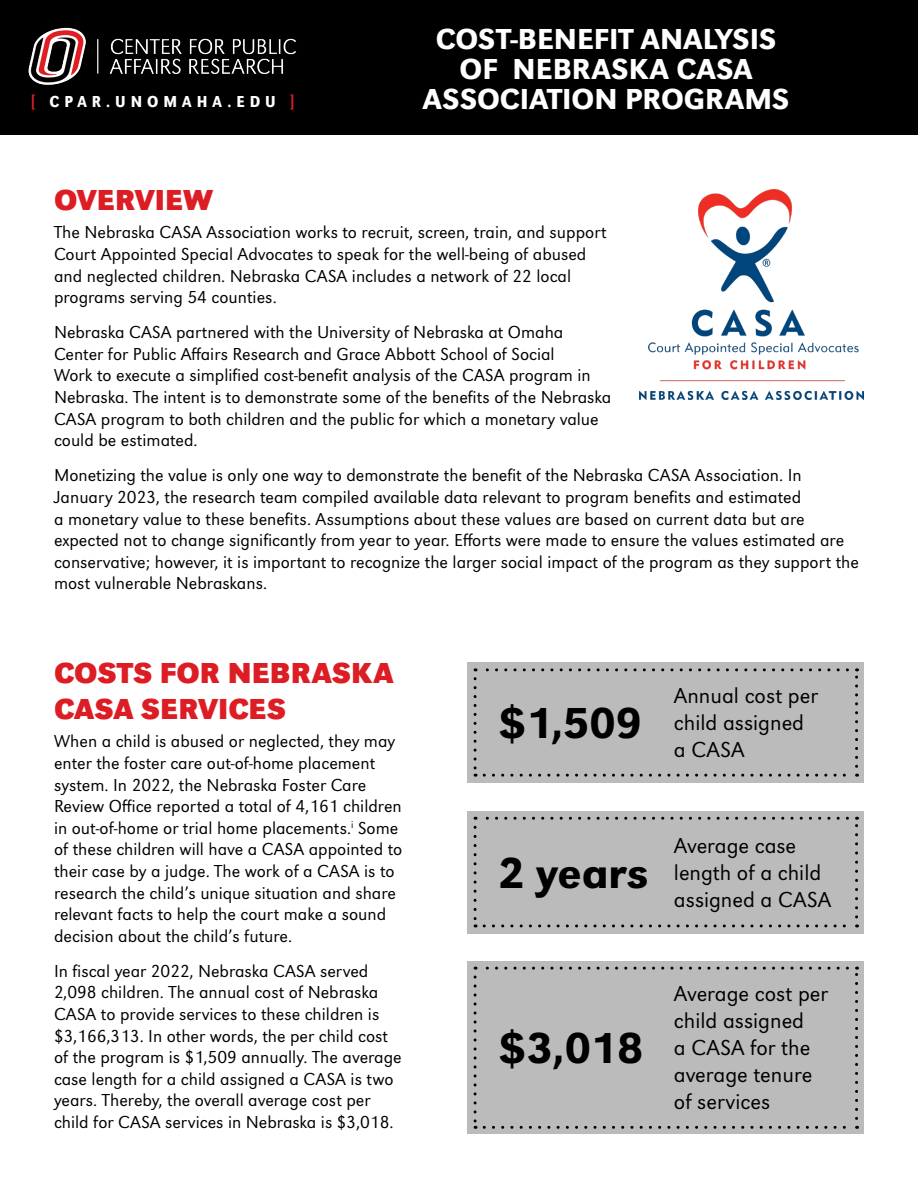
<style>
.page{position:relative;width:918px;height:1188px;background:#fff}
.page>*{position:absolute;margin:0;border:0;box-sizing:border-box;transform-origin:0 0}
.Text{font:500 45px "URW Grotesk";color:#000001}
.t1{font:500 30px "URW Grotesk";color:#fff}
.t2{font:700 30px/36px "URW Grotesk";color:#dd1d24}
.Text-2{font:300 22.5px/27px "URW Grotesk";color:#000001}
.Text-3{font:300 18px/21.6px "URW Grotesk";color:#000001}
.t3{font:500 16.5px "URW Grotesk Ext Nar";letter-spacing:.3em;color:#fff}
.s1{color:#dd1d24}
</style>
<div class="page">
<div style="left:468px;top:961px;width:396px;height:173px;background:#bcbbbc"></div>
<svg style="left:474px;top:977px;width:3px;height:152px"></svg>
<svg style="left:484px;top:1126px;width:374px;height:3px"></svg>
<svg style="left:855px;top:967px;width:3px;height:151px"></svg>
<svg style="left:475px;top:967px;width:372px;height:3px"></svg>
<div style="left:468px;top:811px;width:396px;height:123px;background:#bcbbbc"></div>
<svg style="left:474px;top:827px;width:3px;height:100px"></svg>
<svg style="left:484px;top:924px;width:374px;height:3px"></svg>
<svg style="left:855px;top:817px;width:3px;height:100px"></svg>
<svg style="left:475px;top:817px;width:372px;height:3px"></svg>
<div style="left:468px;top:662px;width:396px;height:121px;background:#bcbbbc"></div>
<svg style="left:474px;top:679px;width:3px;height:98px"></svg>
<svg style="left:484px;top:774px;width:374px;height:3px"></svg>
<svg style="left:855px;top:668px;width:3px;height:98px"></svg>
<svg style="left:475px;top:668px;width:372px;height:3px"></svg>
<div style="left:0;top:0;width:918px;height:135px;background:#000001"></div>
<img style="left:28px;top:27px;width:268px;height:58px">
<img style="left:639px;top:189px;width:225px;height:211px">
<p class="t1" style="left:436px;top:22px;width:342px">COST-BENEFIT ANALYSIS</p>
<p class="t1" style="left:460px;top:52px;width:295px">OF NEBRASKA CASA</p>
<p class="t3" style="left:31px;top:92px;width:265px"><span class="s1">[</span> CPAR.UNOMAHA.EDU <span class="s1">]</span></p>
<p class="t1" style="left:423px;top:82px;width:368px">ASSOCIATION PROGRAMS</p>
<p class="t2" style="left:54px;top:180px;width:160px">OVERVIEW</p>
<p class="Text-3" style="left:54px;top:222px;width:554px">The Nebraska CASA Association works to recruit, screen, train, and support Court Appointed Special Advocates to speak for the well-being of abused and neglected children. Nebraska CASA includes a network of 22 local programs serving 54 counties.</p>
<p class="Text-3" style="left:54px;top:322px;width:559px">Nebraska CASA partnered with the University of Nebraska at Omaha Center for Public Affairs Research and Grace Abbott School of Social<br>Work to execute a simplified cost-benefit analysis of the CASA program in Nebraska. The intent is to demonstrate some of the benefits of the Nebraska CASA program to both children and the public for which a monetary value could be estimated.</p>
<p class="Text-3" style="left:54px;top:465px;width:807px">Monetizing the value is only one way to demonstrate the benefit of the Nebraska CASA Association. In January 2023, the research team compiled available data relevant to program benefits and estimated<br>a monetary value to these benefits. Assumptions about these values are based on current data but are expected not to change significantly from year to year. Efforts were made to ensure the values estimated are conservative; however, it is important to recognize the larger social impact of the program as they support the most vulnerable Nebraskans.</p>
<p class="t2" style="left:54px;top:653px;width:341px">COSTS FOR NEBRASKA<br>CASA SERVICES</p>
<p class="Text-3" style="left:54px;top:731px;width:350px">When a child is abused or neglected, they may enter the foster care out-of-home placement system. In 2022, the Nebraska Foster Care Review Office reported a total of 4,161 children in out-of-home or trial home placements.<sup>i</sup> Some of these children will have a CASA appointed to their case by a judge. The work of a CASA is to research the child’s unique situation and share relevant facts to help the court make a sound decision about the child’s future.</p>
<p class="Text-3" style="left:54px;top:960px;width:349px">In fiscal year 2022, Nebraska CASA served 2,098 children. The annual cost of Nebraska CASA to provide services to these children is $3,166,313. In other words, the per child cost of the program is $1,509 annually. The average case length for a child assigned a CASA is two years. Thereby, the overall average cost per child for CASA services in Nebraska is $3,018.</p>
<p class="Text" style="left:499px;top:697px;width:145px">$1,509</p>
<p class="Text-2" style="left:674px;top:683px;width:146px">Annual cost per child assigned a CASA</p>
<p class="Text" style="left:499px;top:846px;width:152px">2 years</p>
<p class="Text-2" style="left:674px;top:832px;width:159px">Average case length of a child assigned a CASA</p>
<p class="Text" style="left:499px;top:1022px;width:146px">$3,018</p>
<p class="Text-2" style="left:674px;top:981px;width:156px">Average cost per child assigned<br>a CASA for the average tenure of services</p>
</div>
